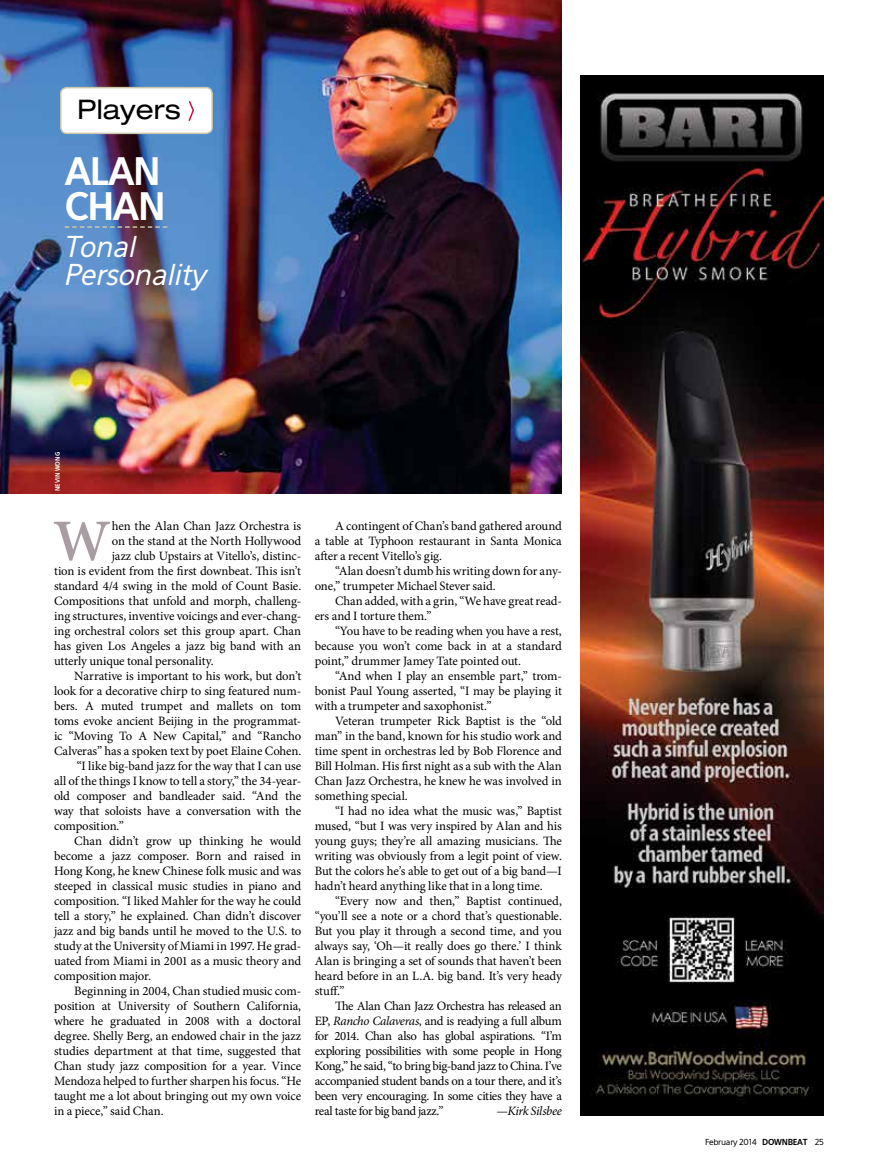
<style>
.page{position:relative;width:878px;height:1175px;background:#fff}
.page>*{position:absolute;margin:0;border:0;box-sizing:border-box;transform-origin:0 0}
.t1{font:600 58.95px "Minion Pro";color:#a79da2}
.t2{font:700 37.5px/34.5px "Eau Sans";letter-spacing:-.045em;color:#fff}
.t3{font:italic 28.5px/28.5px "Eau Sans";letter-spacing:-.015em;color:#fff}
.t4{font:expanded 27px "Helvetica Neue";color:#000}
.t5{font:12.75px/15px "Minion Pro";letter-spacing:-.01em;color:#000;text-align:justify}
.t6{font:italic 12.75px "Minion Pro";letter-spacing:-.03em;color:#000}
.t7{font:8.25px "Eau Sans";letter-spacing:-.03em;color:#000}
.t8{font:700 6px "Eau Sans";color:#fff}
.s1{font-style:italic}
.s2{font-weight:700}
</style>
<div class="page">
<img style="left:0;top:0;width:562px;height:493px">
<div style="left:61px;top:88px;width:151px;height:45px;background:#fff;border-radius:6px"></div>
<div style="left:60px;top:87px;width:153px;height:47px;border:2px solid #c9c6aa;border-radius:6px"></div>
<svg style="left:188px;top:101px;width:6px;height:20px"></svg>
<svg style="left:65px;top:226px;width:102px;height:2px"></svg>
<img style="left:580px;top:75px;width:244px;height:1040px">
<h3 class="t4" style="left:77px;top:93px;width:105px">Players</h3>
<h2 class="t2" style="left:65px;top:154px;width:103px">ALAN<br>CHAN</h2>
<h3 class="t3" style="left:65px;top:232px;width:144px">Tonal<br>Personality</h3>
<p class="t8" style="left:54px;top:491px;width:41px;rotate:-90deg">NEVIN WONG</p>
<h1 class="t1" style="left:53px;top:500px;width:59px">W</h1>
<p class="t5" style="left:112px;top:518px;width:191px">hen the Alan Chan Jazz Orchestra is</p>
<p class="t5" style="left:112px;top:533px;width:191px">on the stand at the North Hollywood</p>
<p class="t5" style="left:112px;top:548px;width:191px">jazz club Upstairs at Vitello’s, distinc-</p>
<p class="t5" style="left:54px;top:563px;width:249px">tion is evident from the first downbeat. This isn’t</p>
<p class="t5" style="left:54px;top:578px;width:249px">standard 4/4 swing in the mold of Count Basie.</p>
<p class="t5" style="left:54px;top:593px;width:249px">Compositions that unfold and morph, challeng-</p>
<p class="t5" style="left:54px;top:608px;width:249px">ing structures, inventive voicings and ever-chang-</p>
<p class="t5" style="left:54px;top:623px;width:249px">ing orchestral colors set this group apart. Chan</p>
<p class="t5" style="left:54px;top:638px;width:249px">has given Los Angeles a jazz big band with an</p>
<p class="t5" style="left:54px;top:653px;width:161px">utterly unique tonal personality.</p>
<p class="t5" style="left:74px;top:668px;width:228px">Narrative is important to his work, but don’t</p>
<p class="t5" style="left:54px;top:683px;width:249px">look for a decorative chirp to sing featured num-</p>
<p class="t5" style="left:54px;top:698px;width:249px">bers. A muted trumpet and mallets on tom</p>
<p class="t5" style="left:54px;top:713px;width:249px">toms evoke ancient Beijing in the programmat-</p>
<p class="t5" style="left:54px;top:728px;width:249px">ic “Moving To A New Capital,” and “Rancho</p>
<p class="t5" style="left:54px;top:743px;width:249px">Calveras” has a spoken text by poet Elaine Cohen.</p>
<p class="t5" style="left:77px;top:758px;width:226px">“I like big-band jazz for the way that I can use</p>
<p class="t5" style="left:54px;top:773px;width:249px">all of the things I know to tell a story,” the 34-year-</p>
<p class="t5" style="left:54px;top:788px;width:249px">old composer and bandleader said. “And the</p>
<p class="t5" style="left:54px;top:803px;width:249px">way that soloists have a conversation with the</p>
<p class="t5" style="left:54px;top:818px;width:71px">composition.”</p>
<p class="t5" style="left:74px;top:833px;width:228px">Chan didn’t grow up thinking he would</p>
<p class="t5" style="left:54px;top:848px;width:249px">become a jazz composer. Born and raised in</p>
<p class="t5" style="left:54px;top:863px;width:249px">Hong Kong, he knew Chinese folk music and was</p>
<p class="t5" style="left:54px;top:878px;width:249px">steeped in classical music studies in piano and</p>
<p class="t5" style="left:54px;top:893px;width:249px">composition. “I liked Mahler for the way he could</p>
<p class="t5" style="left:54px;top:908px;width:249px">tell a story,” he explained. Chan didn’t discover</p>
<p class="t5" style="left:54px;top:923px;width:249px">jazz and big bands until he moved to the U.S. to</p>
<p class="t5" style="left:54px;top:938px;width:249px">study at the University of Miami in 1997. He grad-</p>
<p class="t5" style="left:54px;top:953px;width:249px">uated from Miami in 2001 as a music theory and</p>
<p class="t5" style="left:54px;top:968px;width:98px">composition major.</p>
<p class="t5" style="left:74px;top:983px;width:228px">Beginning in 2004, Chan studied music com-</p>
<p class="t5" style="left:54px;top:998px;width:249px">position at University of Southern California,</p>
<p class="t5" style="left:54px;top:1013px;width:249px">where he graduated in 2008 with a doctoral</p>
<p class="t5" style="left:54px;top:1028px;width:249px">degree. Shelly Berg, an endowed chair in the jazz</p>
<p class="t5" style="left:54px;top:1043px;width:249px">studies department at that time, suggested that</p>
<p class="t5" style="left:54px;top:1058px;width:249px">Chan study jazz composition for a year. Vince</p>
<p class="t5" style="left:54px;top:1073px;width:249px">Mendoza helped to further sharpen his focus. “He</p>
<p class="t5" style="left:54px;top:1088px;width:249px">taught me a lot about bringing out my own voice</p>
<p class="t5" style="left:54px;top:1103px;width:111px">in a piece,” said Chan.</p>
<p class="t5" style="left:315px;top:518px;width:249px;text-indent:20px">A contingent of Chan’s band gathered around a table at Typhoon restaurant in Santa Monica after a recent Vitello’s gig.</p>
<p class="t5" style="left:315px;top:563px;width:249px;text-indent:20px">“Alan doesn’t dumb his writing down for any&shy;one,” trumpeter Michael Stever said.</p>
<p class="t5" style="left:315px;top:593px;width:249px;text-indent:20px">Chan added, with a grin, “We have great read&shy;ers and I torture them.”</p>
<p class="t5" style="left:315px;top:623px;width:249px;text-indent:20px">“You have to be reading when you have a rest, because you won’t come back in at a standard point,” drummer Jamey Tate pointed out.</p>
<p class="t5" style="left:315px;top:668px;width:249px;text-indent:20px">“And when I play an ensemble part,” trom&shy;bonist Paul Young asserted, “I may be playing it with a trumpeter and saxophonist.”</p>
<p class="t5" style="left:315px;top:713px;width:249px;text-indent:20px">Veteran trumpeter Rick Baptist is the “old man” in the band, known for his studio work and time spent in orchestras led by Bob Florence and Bill Holman. His first night as a sub with the Alan Chan Jazz Orchestra, he knew he was involved in something special.</p>
<p class="t5" style="left:315px;top:803px;width:249px;text-indent:20px">“I had no idea what the music was,” Baptist mused, “but I was very inspired by Alan and his young guys; they’re all amazing musicians. The writing was obviously from a legit point of view.<br>But the colors he’s able to get out of a big band—I hadn’t heard anything like that in a long time.</p>
<p class="t5" style="left:315px;top:893px;width:249px;text-indent:20px">“Every now and then,” Baptist continued, “you’ll see a note or a chord that’s questionable.<br>But you play it through a second time, and you always say, ‘Oh—it really does go there.’ I think Alan is bringing a set of sounds that haven’t been heard before in an L.A. big band. It’s very heady stuff.”</p>
<p class="t5" style="left:315px;top:998px;width:249px;text-indent:20px">The Alan Chan Jazz Orchestra has released an EP, <span class="s1">Rancho Calaveras</span>, and is readying a full album for 2014. Chan also has global aspirations. “I’m exploring possibilities with some people in Hong Kong,” he said, “to bring big-band jazz to China. I’ve accompanied student bands on a tour there, and it’s been very encouraging. In some cities they have a real taste for big band jazz.”</p>
<p class="t6" style="left:496px;top:1102px;width:67px">—Kirk Silsbee</p>
<p class="t7" style="left:705px;top:1137px;width:120px">February 2014 <span class="s2">DOWNBEAT</span> 25</p>
</div>
